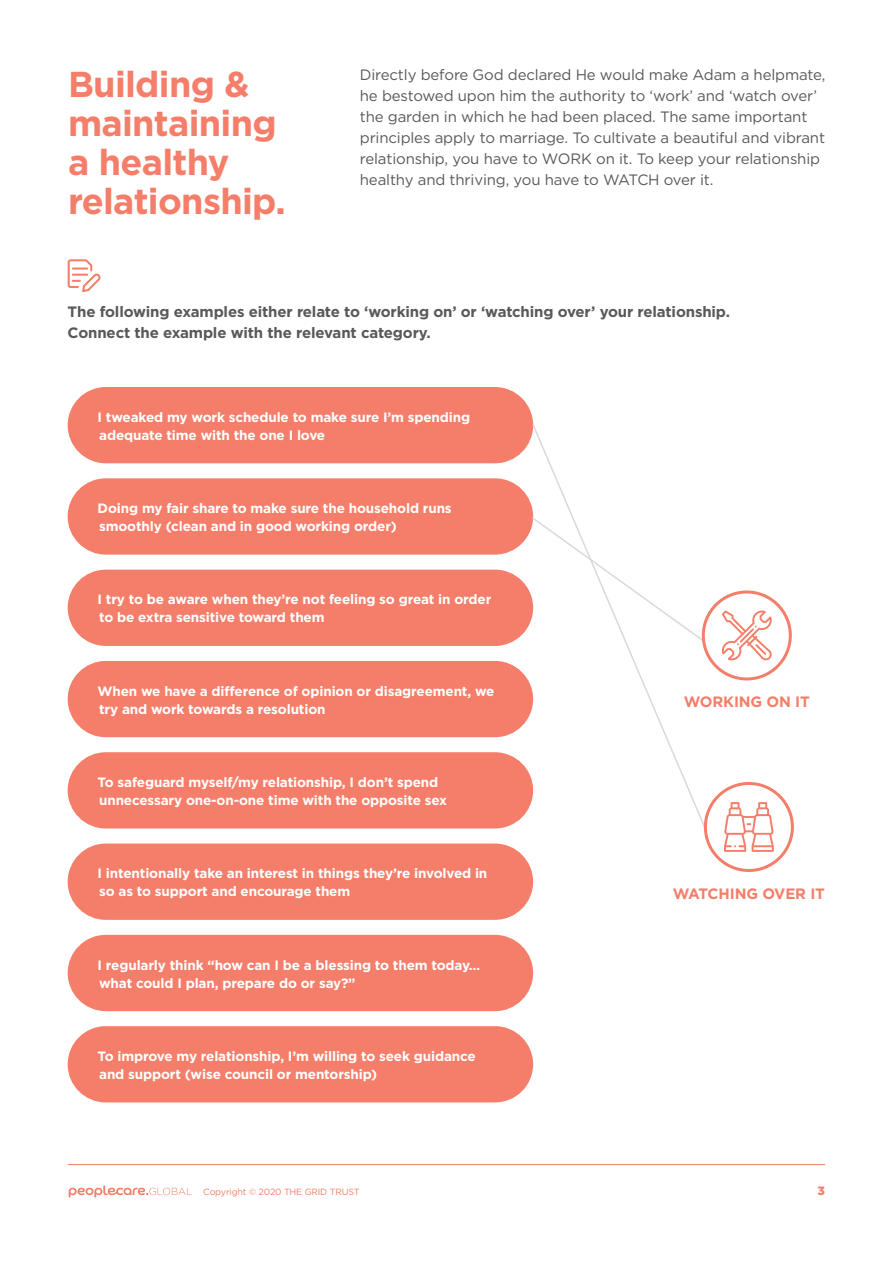
<style>
.page{position:relative;width:893px;height:1263px;background:#fff}
.page>*{position:absolute;margin:0;border:0;box-sizing:border-box;transform-origin:0 0}
.t1{font:700 36px/39px "Gotham";letter-spacing:-.02em;color:#f47e69}
.t2{font:15px/21px "Gotham";letter-spacing:-.01em;color:#58595b}
.t3{font:700 15px/21px "Gotham";letter-spacing:-.01em;color:#58595b}
.t4{font:700 15px "Gotham";letter-spacing:-.01em;color:#f47e69}
.t5{font:700 13.5px/18px "Gotham";letter-spacing:-.01em;color:#fff}
.t6{font:900 12px "Gotham";color:#f47e69}
.t7{font:9px "Gotham";letter-spacing:-.02em;color:#f47e69}
</style>
<div class="page">
<svg style="left:68px;top:259px;width:32px;height:33px"></svg>
<div style="left:68px;top:478px;width:465px;height:77px;background:#f47e69;border-radius:38px"></div>
<div style="left:68px;top:570px;width:465px;height:76px;background:#f47e69;border-radius:38px"></div>
<div style="left:68px;top:661px;width:465px;height:76px;background:#f47e69;border-radius:38px"></div>
<div style="left:68px;top:843px;width:465px;height:77px;background:#f47e69;border-radius:38px"></div>
<div style="left:68px;top:935px;width:465px;height:76px;background:#f47e69;border-radius:38px"></div>
<div style="left:68px;top:1026px;width:465px;height:76px;background:#f47e69;border-radius:38px"></div>
<div style="left:68px;top:752px;width:465px;height:76px;background:#f47e69;border-radius:38px"></div>
<div style="left:68px;top:387px;width:465px;height:76px;background:#f47e69;border-radius:38px"></div>
<hr style="left:68px;top:1164px;width:757px;height:1px;background:#f47e69">
<svg style="left:69px;top:1185px;width:123px;height:12px"></svg>
<svg style="left:531px;top:423px;width:175px;height:406px"></svg>
<svg style="left:530px;top:516px;width:177px;height:128px"></svg>
<svg style="left:722px;top:610px;width:50px;height:51px"></svg>
<div style="left:702px;top:590px;width:90px;height:90px;border:3px solid #f47e69;border-radius:50%"></div>
<svg style="left:724px;top:802px;width:50px;height:50px"></svg>
<div style="left:704px;top:782px;width:90px;height:90px;border:3px solid #f47e69;border-radius:50%"></div>
<h1 class="t1" style="left:68px;top:64px;width:219px">Building &amp; maintaining a healthy relationship.</h1>
<p class="t2" style="left:360px;top:64px;width:467px">Directly before God declared He would make Adam a helpmate, he bestowed upon him the authority to ‘work’ and ‘watch over’ the garden in which he had been placed. The same important principles apply to marriage. To cultivate a beautiful and vibrant relationship, you have to WORK on it. To keep your relationship healthy and thriving, you have to WATCH over it.</p>
<p class="t3" style="left:68px;top:301px;width:664px">The following examples either relate to ‘working on’ or ‘watching over’ your relationship.<br>Connect the example with the relevant category.</p>
<p class="t5" style="left:98px;top:408px;width:374px">I tweaked my work schedule to make sure I’m spending adequate time with the one I love</p>
<p class="t5" style="left:98px;top:499px;width:356px">Doing my fair share to make sure the household runs smoothly (clean and in good working order)</p>
<p class="t5" style="left:98px;top:590px;width:395px">I try to be aware when they’re not feeling so great in order to be extra sensitive toward them</p>
<p class="t5" style="left:98px;top:682px;width:398px">When we have a difference of opinion or disagreement, we try and work towards a resolution</p>
<p class="t5" style="left:98px;top:773px;width:351px">To safeguard myself/my relationship, I don’t spend unnecessary one-on-one time with the opposite sex</p>
<p class="t5" style="left:98px;top:864px;width:391px">I intentionally take an interest in things they’re involved in so as to support and encourage them</p>
<p class="t5" style="left:98px;top:956px;width:384px">I regularly think “how can I be a blessing to them today… what could I plan, prepare do or say?”</p>
<p class="t5" style="left:98px;top:1047px;width:380px">To improve my relationship, I’m willing to seek guidance and support (wise council or mentorship)</p>
<p class="t4" style="left:684px;top:692px;width:127px">WORKING ON IT</p>
<p class="t4" style="left:673px;top:884px;width:154px">WATCHING OVER IT</p>
<p class="t7" style="left:203px;top:1186px;width:158px">Copyright © 2020 THE GRID TRUST</p>
<p class="t6" style="left:817px;top:1182px;width:9px">3</p>
</div>
